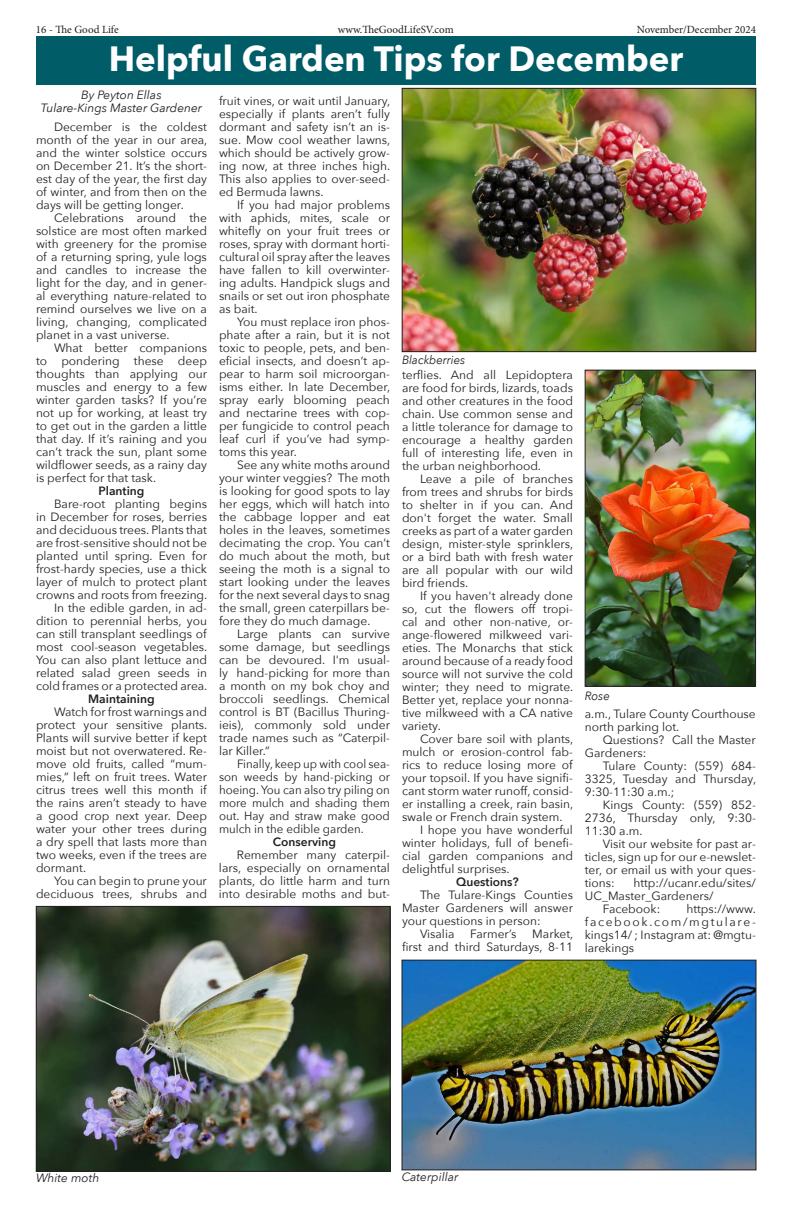
<style>
.page{position:relative;width:792px;height:1224px;background:#fff}
.page>*{position:absolute;margin:0;border:0;box-sizing:border-box;transform-origin:0 0}
.t1{font:700 35px "Avenir Next";color:#fff}
.t2{font:12px/13px "Avenir Next";color:#231f20;text-align:justify}
.t3{font:12px/13px "Avenir Next";color:#231f20;text-align:justify;scale:.96 1}
.t4{font:italic 12px "Avenir Next";color:#231f20}
.t5{font:600 12px "Avenir Next";color:#231f20}
.t6{font:italic 12px "Avenir Next";color:#231f20;scale:.95 1}
.t7{font:11px "Minion Pro";color:#231f20}
</style>
<div class="page">
<div style="left:36px;top:36px;width:720px;height:48px;background:#005c67"></div>
<img style="left:404px;top:90px;width:350px;height:260px">
<div style="left:402px;top:88px;width:354px;height:264px;border:1px solid #231f20"></div>
<img style="left:38px;top:908px;width:350px;height:261px">
<div style="left:36px;top:906px;width:354px;height:265px;border:1px solid #231f20"></div>
<img style="left:587px;top:372px;width:167px;height:312px">
<div style="left:585px;top:370px;width:171px;height:316px;border:1px solid #231f20"></div>
<img style="left:404px;top:962px;width:350px;height:206px">
<div style="left:402px;top:960px;width:354px;height:210px;border:1px solid #231f20"></div>
<p class="t7" style="left:36px;top:23px;width:84px">16 - The Good Life</p>
<p class="t7" style="left:338px;top:22px;width:117px">www.TheGoodLifeSV.com</p>
<p class="t7" style="left:637px;top:22px;width:121px">November/December 2024</p>
<p class="t1" style="left:109px;top:28px;width:576px">Helpful Garden Tips for December</p>
<p class="t4" style="left:81px;top:85px;width:82px">By Peyton Ellas</p>
<p class="t4" style="left:41px;top:98px;width:163px">Tulare-Kings Master Gardener</p>
<p class="t2" style="left:36px;top:120px;width:173px;text-indent:18px">December is the coldest month of the year in our area, and the winter solstice occurs on December 21. It’s the short&shy;est day of the year, the first day of winter, and from then on the days will be getting longer.</p>
<p class="t2" style="left:36px;top:211px;width:173px;text-indent:18px">Celebrations around the solstice are most often marked with greenery for the promise of a returning spring, yule logs and candles to increase the light for the day, and in gener&shy;al everything nature-related to remind ourselves we live on a living, changing, complicated planet in a vast universe.</p>
<p class="t2" style="left:36px;top:341px;width:173px;text-indent:18px">What better companions to pondering these deep thoughts than applying our muscles and energy to a few winter garden tasks? If you’re not up for working, at least try to get out in the garden a little that day. If it’s raining and you can’t track the sun, plant some wildflower seeds, as a rainy day is perfect for that task.</p>
<p class="t5" style="left:99px;top:480px;width:47px">Planting</p>
<p class="t2" style="left:36px;top:497px;width:173px;text-indent:18px">Bare-root planting begins in December for roses, berries and deciduous trees. Plants that are frost-sensitive should not be planted until spring. Even for frost-hardy species, use a thick layer of mulch to protect plant crowns and roots from freezing.</p>
<p class="t2" style="left:36px;top:601px;width:173px;text-indent:18px">In the edible garden, in ad&shy;dition to perennial herbs, you can still transplant seedlings of most cool-season vegetables.<br>You can also plant lettuce and related salad green seeds in cold frames or a protected area.</p>
<p class="t5" style="left:88px;top:688px;width:68px">Maintaining</p>
<p class="t2" style="left:36px;top:705px;width:173px;text-indent:18px">Watch for frost warnings and protect your sensitive plants.<br>Plants will survive better if kept moist but not overwatered. Re&shy;move old fruits, called “mum&shy;mies,” left on fruit trees. Water citrus trees well this month if the rains aren’t steady to have a good crop next year. Deep water your other trees during a dry spell that lasts more than two weeks, even if the trees are dormant.</p>
<p class="t2" style="left:36px;top:874px;width:173px;text-align:right">You can begin to prune your deciduous trees, shrubs and</p>
<p class="t2" style="left:219px;top:94px;width:173px">fruit vines, or wait until January, especially if plants aren’t fully dormant and safety isn’t an is&shy;sue. Mow cool weather lawns, which should be actively grow&shy;ing now, at three inches high.<br>This also applies to over-seed&shy;ed Bermuda lawns.</p>
<p class="t2" style="left:219px;top:198px;width:173px;text-indent:18px">If you had major problems with aphids, mites, scale or whitefly on your fruit trees or roses, spray with dormant horti&shy;cultural oil spray after the leaves have fallen to kill overwinter&shy;ing adults. Handpick slugs and snails or set out iron phosphate as bait.</p>
<p class="t2" style="left:219px;top:315px;width:173px;text-indent:18px">You must replace iron phos&shy;phate after a rain, but it is not toxic to people, pets, and ben&shy;eficial insects, and doesn’t ap&shy;pear to harm soil microorgan&shy;isms either. In late December, spray early blooming peach and nectarine trees with cop&shy;per fungicide to control peach leaf curl if you’ve had symp&shy;toms this year.</p>
<p class="t2" style="left:219px;top:457px;width:173px;text-indent:18px">See any white moths around your winter veggies? The moth is looking for good spots to lay her eggs, which will hatch into the cabbage lopper and eat holes in the leaves, sometimes decimating the crop. You can’t do much about the moth, but seeing the moth is a signal to start looking under the leaves for the next several days to snag the small, green caterpillars be&shy;fore they do much damage.</p>
<p class="t2" style="left:219px;top:626px;width:173px;text-indent:18px">Large plants can survive some damage, but seedlings can be devoured. I'm usual&shy;ly hand-picking for more than a month on my bok choy and broccoli seedlings. Chemical control is BT (Bacillus Thuring&shy;ieis), commonly sold under trade names such as “Caterpil&shy;lar Killer.”</p>
<p class="t3" style="left:219px;top:757px;width:180px;text-indent:18px">Finally, keep up with cool sea&shy;son weeds by hand-picking or hoeing. You can also try piling on more mulch and shading them out. Hay and straw make good mulch in the edible garden.</p>
<p class="t5" style="left:273px;top:832px;width:65px">Conserving</p>
<p class="t2" style="left:219px;top:848px;width:173px;text-indent:18px">Remember many caterpil&shy;lars, especially on ornamental plants, do little harm and turn into desirable moths and but-</p>
<p class="t6" style="left:402px;top:349px;width:68px">Blackberries</p>
<p class="t2" style="left:402px;top:368px;width:173px">terflies. And all Lepidoptera are food for birds, lizards, toads and other creatures in the food chain. Use common sense and a little tolerance for damage to encourage a healthy garden full of interesting life, even in the urban neighborhood.</p>
<p class="t2" style="left:402px;top:472px;width:173px;text-indent:18px">Leave a pile of branches from trees and shrubs for birds to shelter in if you can. And don't forget the water. Small creeks as part of a water garden design, mister-style sprinklers, or a bird bath with fresh water are all popular with our wild bird friends.</p>
<p class="t2" style="left:402px;top:589px;width:173px;text-indent:18px">If you haven't already done so, cut the flowers off tropi&shy;cal and other non-native, or&shy;ange-flowered milkweed vari&shy;eties. The Monarchs that stick around because of a ready food source will not survive the cold winter; they need to migrate.<br>Better yet, replace your nonna&shy;tive milkweed with a CA native variety.</p>
<p class="t2" style="left:402px;top:732px;width:173px;text-indent:18px">Cover bare soil with plants, mulch or erosion-control fab&shy;rics to reduce losing more of your topsoil. If you have signifi&shy;cant storm water runoff, consid&shy;er installing a creek, rain basin, swale or French drain system.</p>
<p class="t2" style="left:402px;top:823px;width:173px;text-indent:18px">I hope you have wonderful winter holidays, full of benefi&shy;cial garden companions and delightful surprises.</p>
<p class="t5" style="left:456px;top:871px;width:64px">Questions?</p>
<p class="t2" style="left:402px;top:888px;width:173px;text-indent:18px">The Tulare-Kings Counties Master Gardeners will answer your questions in person:</p>
<p class="t2" style="left:420px;top:927px;width:36px">Visalia</p>
<p class="t2" style="left:470px;top:927px;width:48px">Farmer’s</p>
<p class="t6" style="left:585px;top:686px;width:28px">Rose</p>
<p class="t2" style="left:585px;top:707px;width:173px">a.m., Tulare County Courthouse north parking lot.</p>
<p class="t2" style="left:585px;top:733px;width:172px;text-indent:18px">Questions? Call the Master<br>Gardeners:</p>
<p class="t2" style="left:585px;top:759px;width:173px;text-indent:18px">Tulare County: (559) 684- 3325, Tuesday and Thursday, 9:30-11:30 a.m.;</p>
<p class="t2" style="left:585px;top:798px;width:173px;text-indent:18px">Kings County: (559) 852- 2736, Thursday only, 9:30- 11:30 a.m.</p>
<p class="t2" style="left:585px;top:837px;width:172px;text-indent:18px">Visit our website for past ar&shy;ticles, sign up for our e-newslet&shy;ter, or email us with your ques&shy;tions:</p>
<p class="t2" style="left:585px;top:876px;width:172px;text-indent:49px">http://ucanr.edu/sites/<br>UC_Master_Gardeners/</p>
<p class="t2" style="left:603px;top:902px;width:59px">Facebook:</p>
<p class="t2" style="left:585px;top:902px;width:173px;text-indent:102px">https://www. facebook.com/mgtulare&shy;kings14/ ; Instagram at: @mgtu&shy;larekings</p>
<p class="t2" style="left:402px;top:927px;width:173px;text-align:right">Market,<br>first and third Saturdays, 8-11</p>
<p class="t4" style="left:36px;top:1168px;width:65px">White moth</p>
<p class="t4" style="left:402px;top:1167px;width:58px">Caterpillar</p>
</div>
